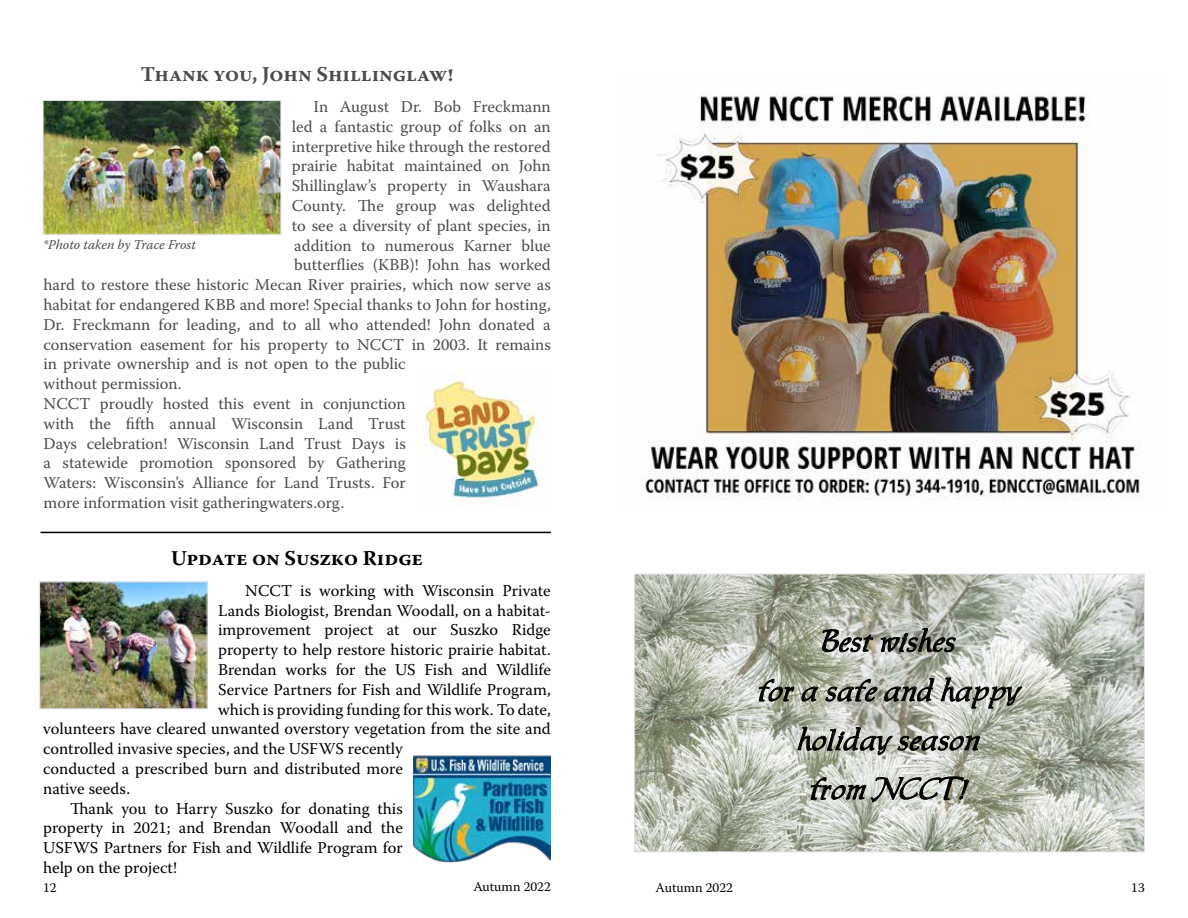
<style>
.page{position:relative;width:1188px;height:918px;background:#fff}
.page>*{position:absolute;margin:0;border:0;box-sizing:border-box;transform-origin:0 0}
.t1{font:30px/49.2px "Chaucer";color:#000;text-align:center}
.t2{font:700 21px "Warnock Pro";color:#4d4b4b}
.t3{font:700 21px "Warnock Pro";letter-spacing:-.005em;color:#000}
.t4{font:16.5px "Warnock Pro";color:#4d4b4b}
.t5{font:16.5px "Warnock Pro";color:#000}
.t6{font:16.5px "Warnock Pro";letter-spacing:-.035em;color:#4d4b4b}
.t7{font:13.5px "Warnock Pro";color:#000}
.t8{font:italic 13.5px "Warnock Pro";color:#4d4b4b}
</style>
<div class="page">
<img style="left:645px;top:93px;width:496px;height:407px">
<img style="left:636px;top:576px;width:507px;height:274px">
<div style="left:634px;top:574px;width:511px;height:278px;border:1px solid #d1d3d4"></div>
<svg style="left:822px;top:629px;width:52px;height:24px"></svg>
<svg style="left:880px;top:628px;width:76px;height:25px;background:#848780"></svg>
<svg style="left:758px;top:678px;width:37px;height:24px"></svg>
<svg style="left:801px;top:686px;width:18px;height:16px"></svg>
<svg style="left:825px;top:678px;width:53px;height:24px"></svg>
<svg style="left:884px;top:677px;width:139px;height:32px;background:#a5a8a0"></svg>
<svg style="left:797px;top:726px;width:183px;height:29px;background:#a0a29a"></svg>
<svg style="left:810px;top:776px;width:159px;height:26px;background:#a4a7a0"></svg>
<img style="left:45px;top:102px;width:234px;height:130px">
<div style="left:43px;top:100px;width:238px;height:134px;border:1px solid #e6e7e8"></div>
<img style="left:417px;top:370px;width:122px;height:137px">
<img style="left:414px;top:755px;width:136px;height:108px">
<img style="left:41px;top:584px;width:164px;height:123px">
<div style="left:39px;top:582px;width:168px;height:127px;border:1px solid #e6e7e8"></div>
<hr style="left:40px;top:532px;width:511px;height:1px;background:#000">
<p class="t2" style="left:141px;top:62px;width:314px">Thank you, John Shillinglaw!</p>
<p class="t4" style="left:314px;top:97px;width:239px">In August Dr. Bob Freckmann</p>
<p class="t4" style="left:292px;top:116px;width:260px">led a fantastic group of folks on an</p>
<p class="t4" style="left:292px;top:136px;width:260px">interpretive hike through the restored</p>
<p class="t4" style="left:292px;top:156px;width:260px">prairie habitat maintained on John</p>
<p class="t4" style="left:292px;top:176px;width:260px">Shillinglaw’s property in Waushara</p>
<p class="t4" style="left:292px;top:196px;width:260px">County. The group was delighted</p>
<p class="t4" style="left:292px;top:215px;width:260px">to see a diversity of plant species, in</p>
<p class="t4" style="left:294px;top:235px;width:258px">addition to numerous Karner blue</p>
<p class="t4" style="left:294px;top:255px;width:258px">butterflies (KBB)! John has worked</p>
<p class="t4" style="left:43px;top:275px;width:509px">hard to restore these historic Mecan River prairies, which now serve as</p>
<p class="t4" style="left:43px;top:295px;width:509px">habitat for endangered KBB and more! Special thanks to John for hosting,</p>
<p class="t4" style="left:43px;top:314px;width:509px">Dr. Freckmann for leading, and to all who attended! John donated a</p>
<p class="t4" style="left:43px;top:334px;width:509px">conservation easement for his property to NCCT in 2003. It remains</p>
<p class="t4" style="left:43px;top:354px;width:364px">in private ownership and is not open to the public</p>
<p class="t4" style="left:43px;top:374px;width:139px">without permission.</p>
<p class="t4" style="left:43px;top:394px;width:364px">NCCT proudly hosted this event in conjunction</p>
<p class="t4" style="left:43px;top:413px;width:364px">with the fifth annual Wisconsin Land Trust</p>
<p class="t4" style="left:43px;top:433px;width:364px">Days celebration! Wisconsin Land Trust Days is</p>
<p class="t4" style="left:43px;top:453px;width:364px">a statewide promotion sponsored by Gathering</p>
<p class="t6" style="left:43px;top:473px;width:364px">Waters: Wisconsin’s Alliance for Land Trusts. For</p>
<p class="t4" style="left:43px;top:493px;width:302px">more information visit gatheringwaters.org.</p>
<p class="t8" style="left:43px;top:237px;width:154px">*Photo taken by Trace Frost</p>
<p class="t3" style="left:171px;top:546px;width:253px">Update on Suszko Ridge</p>
<p class="t5" style="left:245px;top:580px;width:307px">NCCT is working with Wisconsin Private</p>
<p class="t5" style="left:218px;top:600px;width:334px">Lands Biologist, Brendan Woodall, on a habitat-</p>
<p class="t5" style="left:218px;top:620px;width:334px">improvement project at our Suszko Ridge</p>
<p class="t5" style="left:218px;top:640px;width:334px">property to help restore historic prairie habitat.</p>
<p class="t5" style="left:218px;top:660px;width:334px">Brendan works for the US Fish and Wildlife</p>
<p class="t5" style="left:218px;top:679px;width:334px">Service Partners for Fish and Wildlife Program,</p>
<p class="t5" style="left:218px;top:699px;width:334px">which is providing funding for this work. To date,</p>
<p class="t5" style="left:43px;top:719px;width:509px">volunteers have cleared unwanted overstory vegetation from the site and</p>
<p class="t5" style="left:43px;top:739px;width:361px">controlled invasive species, and the USFWS recently</p>
<p class="t5" style="left:43px;top:759px;width:361px">conducted a prescribed burn and distributed more</p>
<p class="t5" style="left:43px;top:778px;width:88px">native seeds.</p>
<p class="t5" style="left:70px;top:798px;width:334px">Thank you to Harry Suszko for donating this</p>
<p class="t5" style="left:43px;top:818px;width:361px">property in 2021; and Brendan Woodall and the</p>
<p class="t5" style="left:43px;top:838px;width:361px">USFWS Partners for Fish and Wildlife Program for</p>
<p class="t5" style="left:43px;top:858px;width:135px">help on the project!</p>
<h1 class="t1" style="left:758px;top:616px;width:264px">Best wishes<br>for a safe and happy holiday season<br>from NCCT!</h1>
<p class="t7" style="left:43px;top:880px;width:15px">12</p>
<p class="t7" style="left:473px;top:878px;width:79px">Autumn 2022</p>
<p class="t7" style="left:656px;top:879px;width:79px">Autumn 2022</p>
<p class="t7" style="left:1131px;top:880px;width:15px">13</p>
</div>
